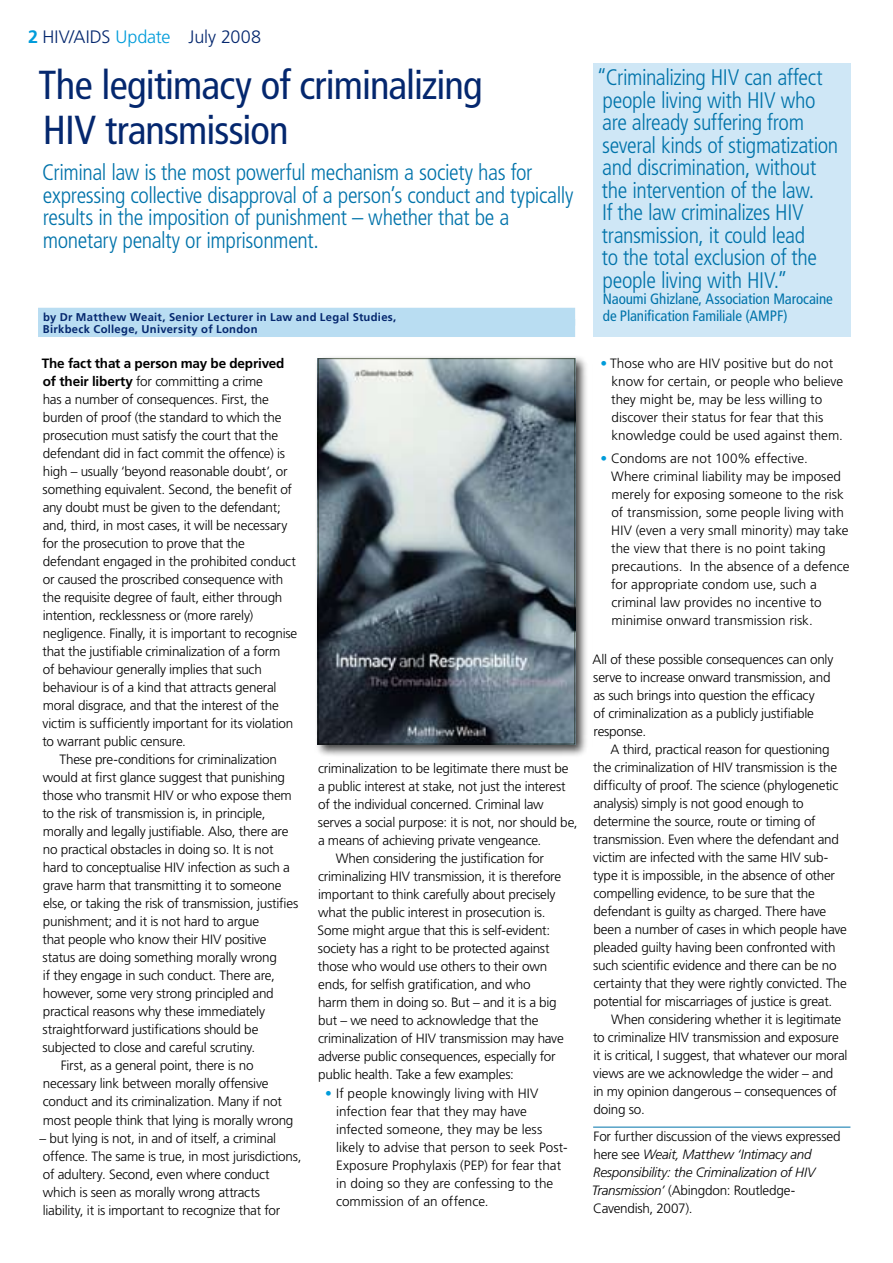
<style>
.page{position:relative;width:893px;height:1263px;background:#fff}
.page>*{position:absolute;margin:0;border:0;box-sizing:border-box;transform-origin:0 0}
.Heading_2{font:condensed 40.5px/45px "Frutiger LT Std";letter-spacing:-.025em;color:#04276e}
.Quote_-_Call_Out{font:300 condensed 22.5px/22.5px "Frutiger LT Std";letter-spacing:-.02em;color:#0073aa}
.Heading_-_Standfirst{font:300 condensed 22.5px/22.5px "Frutiger LT Std";letter-spacing:-.02em;color:#0073aa}
.Folio{font:300 18px "Frutiger LT Std";letter-spacing:-.005em;color:#04276e}
.Quote_-_Credit{font:condensed 15px "Frutiger LT Std";letter-spacing:-.01em;color:#0073aa}
.Normal_-_First{font:300 13.5px/18px "Frutiger LT Std";letter-spacing:-.02em;color:#000}
.List_-_Bullet{font:300 13.5px/18px "Frutiger LT Std";letter-spacing:.005em;color:#000}
.Normal_-_SignOff{font:300 13.5px/18px "Frutiger LT Std";letter-spacing:-.015em;color:#000}
.Normal_-_Spaced{font:300 13.5px/18px "Frutiger LT Std";letter-spacing:-.015em;color:#000}
.Normal_-_ByLine{font:700 11.25px "Frutiger LT Std";letter-spacing:.025em;color:#04276e}
.s1{font-weight:700;color:#009cda}
.s2{color:#009cda}
.s3{font-weight:700}
.s4{font-style:italic}
</style>
<div class="page">
<div style="left:314px;top:354px;width:281px;height:409px;background:#000;opacity:.75"></div>
<img style="left:320px;top:360px;width:253px;height:382px">
<div style="left:318px;top:358px;width:257px;height:386px;border:1px solid #38452a"></div>
<hr style="left:593px;top:1127px;width:257px;height:1px;background:#0073aa">
<div style="left:593px;top:64px;width:257px;height:273px;background:#cfe7f6"></div>
<div style="left:38px;top:308px;width:537px;height:18px;background:#b9ddf2"></div>
<div style="left:38px;top:319px;width:537px;height:18px;background:#b9ddf2"></div>
<p class="Folio" style="left:28px;top:26px;width:234px"><span class="s1">2</span> HIV/AIDS <span class="s2">Update</span> July 2008</p>
<p class="Heading_2" style="left:38px;top:63px;width:446px">The legitimacy of criminalizing<br>HIV transmission</p>
<p class="Heading_-_Standfirst" style="left:42px;top:161px;width:533px">Criminal law is the most powerful mechanism a society has for expressing collective disapproval of a person’s conduct and typically results in the imposition of punishment – whether that be a monetary penalty or imprisonment.</p>
<p class="Quote_-_Call_Out" style="left:597px;top:66px;width:243px">“Criminalizing HIV can affect people living with HIV who are already suffering from several kinds of stigmatization and discrimination, without the intervention of the law.<br>If the law criminalizes HIV transmission, it could lead<br>to the total exclusion of the people living with HIV.”</p>
<p class="Quote_-_Credit" style="left:603px;top:290px;width:232px">Naoumi Ghizlane, Association Marocaine</p>
<p class="Normal_-_ByLine" style="left:43px;top:311px;width:355px">by Dr Matthew Weait, Senior Lecturer in Law and Legal Studies,</p>
<p class="Quote_-_Credit" style="left:603px;top:307px;width:186px">de Planification Familiale (AMPF)</p>
<p class="Normal_-_ByLine" style="left:43px;top:322px;width:216px">Birkbeck College, University of London</p>
<p class="Normal_-_First" style="left:42px;top:355px;width:257px"><span class="s3">The fact that a person may be deprived of their liberty</span> for committing a crime<br>has a number of consequences. First, the burden of proof (the standard to which the prosecution must satisfy the court that the defendant did in fact commit the offence) is high – usually ‘beyond reasonable doubt’, or something equivalent. Second, the benefit of any doubt must be given to the defendant; and, third, in most cases, it will be necessary for the prosecution to prove that the defendant engaged in the prohibited conduct or caused the proscribed consequence with the requisite degree of fault, either through intention, recklessness or (more rarely) negligence. Finally, it is important to recognise that the justifiable criminalization of a form<br>of behaviour generally implies that such behaviour is of a kind that attracts general moral disgrace, and that the interest of the victim is sufficiently important for its violation to warrant public censure.</p>
<p class="Normal_-_First" style="left:42px;top:751px;width:257px;text-indent:17px">These pre-conditions for criminalization would at first glance suggest that punishing those who transmit HIV or who expose them to the risk of transmission is, in principle, morally and legally justifiable. Also, there are no practical obstacles in doing so. It is not hard to conceptualise HIV infection as such a grave harm that transmitting it to someone else, or taking the risk of transmission, justifies punishment; and it is not hard to argue<br>that people who know their HIV positive status are doing something morally wrong<br>if they engage in such conduct. There are, however, some very strong principled and practical reasons why these immediately straightforward justifications should be subjected to close and careful scrutiny.</p>
<p class="Normal_-_First" style="left:43px;top:1057px;width:252px;text-indent:18px">First, as a general point, there is no necessary link between morally offensive conduct and its criminalization. Many if not most people think that lying is morally wrong</p>
<p class="Normal_-_First" style="left:40px;top:1129px;width:263px">– but lying is not, in and of itself, a criminal offence. The same is true, in most jurisdictions, of adultery. Second, even where conduct which is seen as morally wrong attracts<br>liability, it is important to recognize that for</p>
<p class="Normal_-_First" style="left:318px;top:759px;width:261px">criminalization to be legitimate there must be a public interest at stake, not just the interest of the individual concerned. Criminal law serves a social purpose: it is not, nor should be, a means of achieving private vengeance.</p>
<p class="Normal_-_First" style="left:317px;top:849px;width:248px;text-indent:18px">When considering the justification for criminalizing HIV transmission, it is therefore important to think carefully about precisely what the public interest in prosecution is.<br>Some might argue that this is self-evident: society has a right to be protected against those who would use others to their own ends, for selfish gratification, and who<br>harm them in doing so. But – and it is a big but – we need to acknowledge that the criminalization of HIV transmission may have adverse public consequences, especially for public health. Take a few examples:</p>
<p class="List_-_Bullet" style="left:336px;top:1085px;width:233px;text-indent:-11px"><span class="s2">•</span> If people knowingly living with HIV infection fear that they may have infected someone, they may be less likely to advise that person to seek Post-Exposure Prophylaxis (PEP) for fear that in doing so they are confessing to the commission of an offence.</p>
<p class="List_-_Bullet" style="left:611px;top:355px;width:234px;text-indent:-11px"><span class="s2">•</span> Those who are HIV positive but do not know for certain, or people who believe they might be, may be less willing to discover their status for fear that this knowledge could be used against them.</p>
<p class="List_-_Bullet" style="left:611px;top:449px;width:240px;text-indent:-11px"><span class="s2">•</span> Condoms are not 100% effective.<br>Where criminal liability may be imposed merely for exposing someone to the risk of transmission, some people living with HIV (even a very small minority) may take the view that there is no point taking precautions. In the absence of a defence for appropriate condom use, such a criminal law provides no incentive to minimise onward transmission risk.</p>
<p class="Normal_-_Spaced" style="left:592px;top:650px;width:242px">All of these possible consequences can only serve to increase onward transmission, and as such brings into question the efficacy<br>of criminalization as a publicly justifiable response.</p>
<p class="Normal_-_First" style="left:593px;top:740px;width:255px;text-indent:17px">A third, practical reason for questioning the criminalization of HIV transmission is the difficulty of proof. The science (phylogenetic analysis) simply is not good enough to determine the source, route or timing of transmission. Even where the defendant and victim are infected with the same HIV sub&shy;type it is impossible, in the absence of other compelling evidence, to be sure that the defendant is guilty as charged. There have been a number of cases in which people have pleaded guilty having been confronted with such scientific evidence and there can be no certainty that they were rightly convicted. The potential for miscarriages of justice is great.</p>
<p class="Normal_-_First" style="left:593px;top:1010px;width:256px;text-indent:18px">When considering whether it is legitimate to criminalize HIV transmission and exposure it is critical, I suggest, that whatever our moral views are we acknowledge the wider – and<br>in my opinion dangerous – consequences of doing so.</p>
<p class="Normal_-_SignOff" style="left:592px;top:1127px;width:250px">For further discussion of the views expressed here see <span class="s4">Weait, Matthew ‘Intimacy and Responsibility: the Criminalization of HIV Transmission’</span> (Abingdon: Routledge-Cavendish, 2007).</p>
</div>
